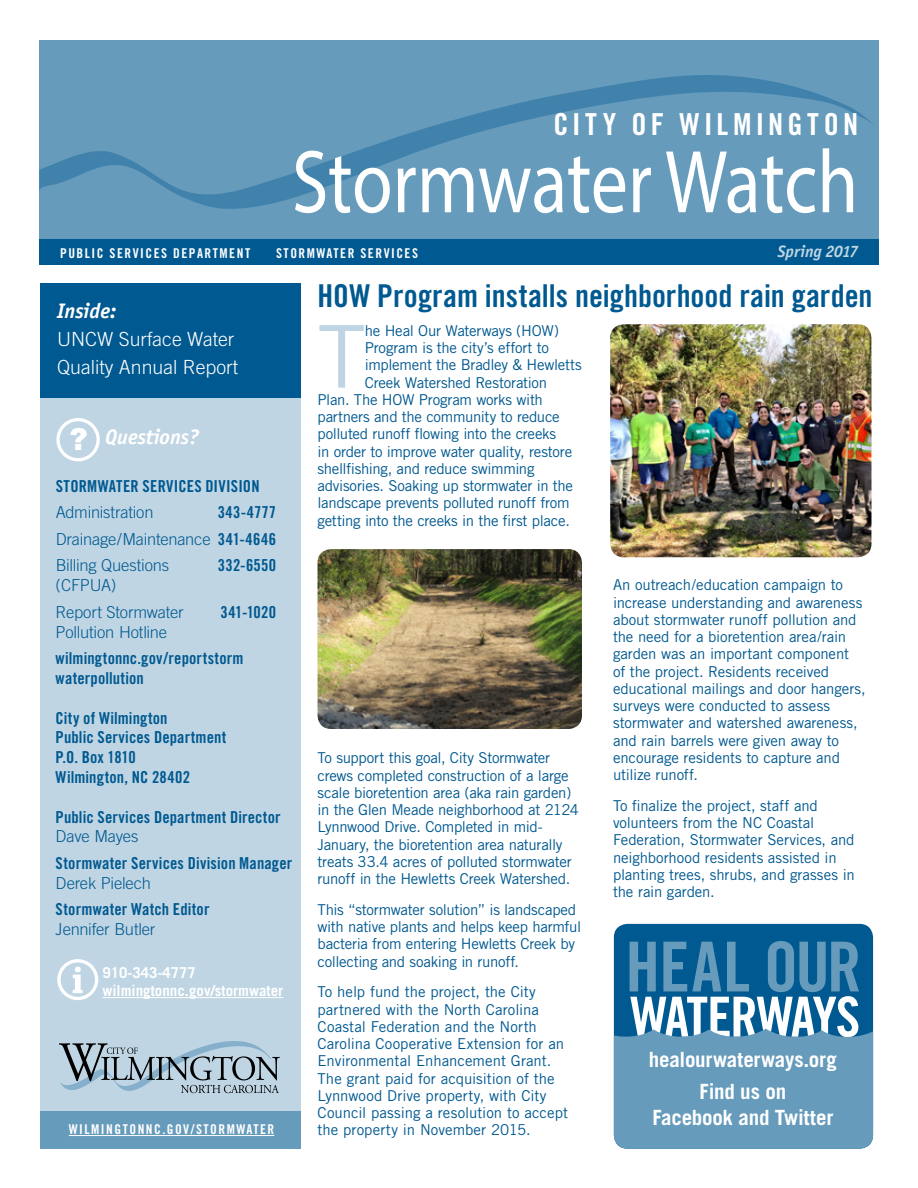
<style>
.page{position:relative;width:918px;height:1188px;background:#fff}
.page>*{position:absolute;margin:0;border:0;box-sizing:border-box;transform-origin:0 0}
.t1{font:90px "Myriad Pro";letter-spacing:-.005em;color:#fff;scale:.82 1}
.t2{font:86.7px "Trade Gothic";color:#bfd5e3}
.t3{font:69px "Trade Gothic Bold Cond Twenty";letter-spacing:-.01em;color:#669bbc}
.t4{font:55.5px "Trade Gothic Bold Cond Twenty";letter-spacing:-.04em;color:#fff}
.t5{font:31.5px "Trade Gothic Bold Cond Twenty";color:#005990}
.t6{font:30.3px "Trade Gothic Bold Cond Twenty";letter-spacing:.14em;color:#fff}
.t7{font:900 30.15px "Arial";color:#fff}
.t8{font:700 21px/32px "Trade Gothic";letter-spacing:-.01em;color:#fff;text-align:center}
.t9{font:italic 700 21px "Officina San ITC";color:#fff}
.t10{font:300 19.5px/28.2px "Trade Gothic";color:#fff}
.t11{font:16.5px/19.8px "Trade Gothic Bold Cond Twenty";letter-spacing:.01em;color:#005990}
.t12{font:300 16.5px/26.5px "Trade Gothic";letter-spacing:-.01em;color:#005990}
.t13{font:italic 700 16.5px "Officina San ITC";color:#bfd5e3}
.t14{font:15px/17.2px "Trade Gothic";letter-spacing:-.01em;color:#005990}
.t15{font:700 15px/18px "Trade Gothic";color:#fff}
.t16{font:13.5px "Trade Gothic Bold Cond Twenty";letter-spacing:.11em;color:#fff}
.s1{font-family:"Trade Gothic Bold Cond Twenty";font-weight:400}
</style>
<div class="page">
<div style="left:40px;top:283px;width:261px;height:832px;background:#bfd5e3"></div>
<div style="left:39px;top:40px;width:840px;height:225px;background:#669bbc"></div>
<div style="left:40px;top:283px;width:261px;height:114px;background:#005990"></div>
<svg style="left:39px;top:75px;width:834px;height:134px"></svg>
<div style="left:40px;top:1111px;width:261px;height:38px;background:#669bbc"></div>
<hr style="left:69px;top:1135px;width:205px;height:1px;background:#fff">
<div style="left:39px;top:239px;width:840px;height:26px;background:#005990"></div>
<hr style="left:102px;top:997px;width:181px;height:1px;background:#fff">
<svg style="left:59px;top:1041px;width:221px;height:53px"></svg>
<div style="left:614px;top:924px;width:259px;height:225px;background:#005990;border-radius:14px"></div>
<div style="left:614px;top:1029px;width:259px;height:120px;background:#669bbc"></div>
<svg style="left:57px;top:959px;width:41px;height:41px"></svg>
<img style="left:318px;top:549px;width:264px;height:180px">
<img style="left:610px;top:324px;width:261px;height:233px">
<div style="left:56px;top:418px;width:44px;height:43px;border:3px solid #fff;border-radius:50%"></div>
<h3 class="t6" style="left:553px;top:106px;width:306px">CITY OF WILMINGTON</h3>
<h1 class="t1" style="left:292px;top:127px;width:692px">Stormwater Watch</h1>
<p class="t16" style="left:60px;top:245px;width:192px">PUBLIC SERVICES DEPARTMENT</p>
<p class="t16" style="left:276px;top:245px;width:143px">STORMWATER SERVICES</p>
<p class="t13" style="left:777px;top:242px;width:82px">Spring 2017</p>
<h3 class="t9" style="left:57px;top:298px;width:61px">Inside:</h3>
<h3 class="t10" style="left:57px;top:325px;width:182px">UNCW Surface Water<br>Quality Annual Report</h3>
<h3 class="t7" style="left:69px;top:417px;width:20px">?</h3>
<h3 class="t9" style="left:105px;top:424px;width:95px">Questions?</h3>
<p class="t11" style="left:56px;top:476px;width:205px">STORMWATER SERVICES DIVISION</p>
<p class="t12" style="left:56px;top:499px;width:99px">Administration</p>
<p class="t11" style="left:218px;top:502px;width:60px">343-4777</p>
<p class="t12" style="left:56px;top:526px;width:222px">Drainage/Maintenance <span class="s1">341-4646<br></span>Billing Questions</p>
<p class="t11" style="left:218px;top:556px;width:60px">332-6550</p>
<p class="t12" style="left:56px;top:572px;width:130px">(CFPUA)<br>Report Stormwater</p>
<p class="t11" style="left:221px;top:602px;width:57px">341-1020</p>
<p class="t12" style="left:56px;top:618px;width:113px">Pollution Hotline</p>
<p class="t11" style="left:56px;top:648px;width:189px">wilmingtonnc.gov/reportstorm waterpollution</p>
<p class="t11" style="left:56px;top:708px;width:172px">City of Wilmington<br>Public Services Department<br>P.O. Box 1810<br>Wilmington, NC 28402</p>
<p class="t11" style="left:56px;top:807px;width:226px">Public Services Department Director</p>
<p class="t12" style="left:56px;top:823px;width:84px">Dave Mayes</p>
<p class="t11" style="left:56px;top:853px;width:238px">Stormwater Services Division Manager</p>
<p class="t12" style="left:56px;top:869px;width:97px">Derek Pielech</p>
<p class="t11" style="left:56px;top:899px;width:155px">Stormwater Watch Editor</p>
<p class="t12" style="left:56px;top:916px;width:101px">Jennifer Butler</p>
<p class="t15" style="left:102px;top:964px;width:182px">910-343-4777 wilmingtonnc.gov/stormwater</p>
<p class="t16" style="left:69px;top:1121px;width:207px">WILMINGTONNC.GOV/STORMWATER</p>
<h3 class="t5" style="left:318px;top:276px;width:557px">HOW Program installs neighborhood rain garden</h3>
<h2 class="t2" style="left:318px;top:304px;width:50px">T</h2>
<p class="t14" style="left:365px;top:322px;width:196px">he Heal Our Waterways (HOW)</p>
<p class="t14" style="left:365px;top:339px;width:186px">Program is the city’s effort to</p>
<p class="t14" style="left:365px;top:356px;width:218px">implement the Bradley &amp; Hewletts</p>
<p class="t14" style="left:365px;top:374px;width:184px">Creek Watershed Restoration</p>
<p class="t14" style="left:318px;top:391px;width:227px">Plan. The HOW Program works with</p>
<p class="t14" style="left:318px;top:408px;width:244px">partners and the community to reduce</p>
<p class="t14" style="left:318px;top:425px;width:240px">polluted runoff flowing into the creeks</p>
<p class="t14" style="left:318px;top:443px;width:256px">in order to improve water quality, restore</p>
<p class="t14" style="left:318px;top:460px;width:219px">shellfishing, and reduce swimming</p>
<p class="t14" style="left:318px;top:477px;width:257px">advisories. Soaking up stormwater in the</p>
<p class="t14" style="left:318px;top:494px;width:254px">landscape prevents polluted runoff from</p>
<p class="t14" style="left:318px;top:512px;width:254px">getting into the creeks in the first place.</p>
<p class="t14" style="left:318px;top:749px;width:263px">To support this goal, City Stormwater crews completed construction of a large scale bioretention area (aka rain garden) in the Glen Meade neighborhood at 2124<br>Lynnwood Drive. Completed in mid-January, the bioretention area naturally treats 33.4 acres of polluted stormwater runoff in the Hewletts Creek Watershed.</p>
<p class="t14" style="left:318px;top:901px;width:265px">This “stormwater solution” is landscaped with native plants and helps keep harmful bacteria from entering Hewletts Creek by collecting and soaking in runoff.</p>
<p class="t14" style="left:318px;top:983px;width:252px">To help fund the project, the City partnered with the North Carolina Coastal Federation and the North Carolina Cooperative Extension for an Environmental Enhancement Grant.<br>The grant paid for acquisition of the Lynnwood Drive property, with City Council passing a resolution to accept the property in November 2015.</p>
<p class="t14" style="left:613px;top:576px;width:254px">An outreach/education campaign to increase understanding and awareness about stormwater runoff pollution and the need for a bioretention area/rain garden was an important component<br>of the project. Residents received educational mailings and door hangers, surveys were conducted to assess stormwater and watershed awareness, and rain barrels were given away to encourage residents to capture and utilize runoff.</p>
<p class="t14" style="left:613px;top:797px;width:243px">To finalize the project, staff and volunteers from the NC Coastal<br>Federation, Stormwater Services, and neighborhood residents assisted in planting trees, shrubs, and grasses in the rain garden.</p>
<h3 class="t3" style="left:625px;top:925px;width:238px">HEAL OUR</h3>
<h3 class="t4" style="left:630px;top:983px;width:231px">WATERWAYS</h3>
<h3 class="t8" style="left:649px;top:1044px;width:189px">healourwaterways.org<br>Find us on</h3>
<h3 class="t8" style="left:652px;top:1101px;width:183px">Facebook and Twitter</h3>
</div>
